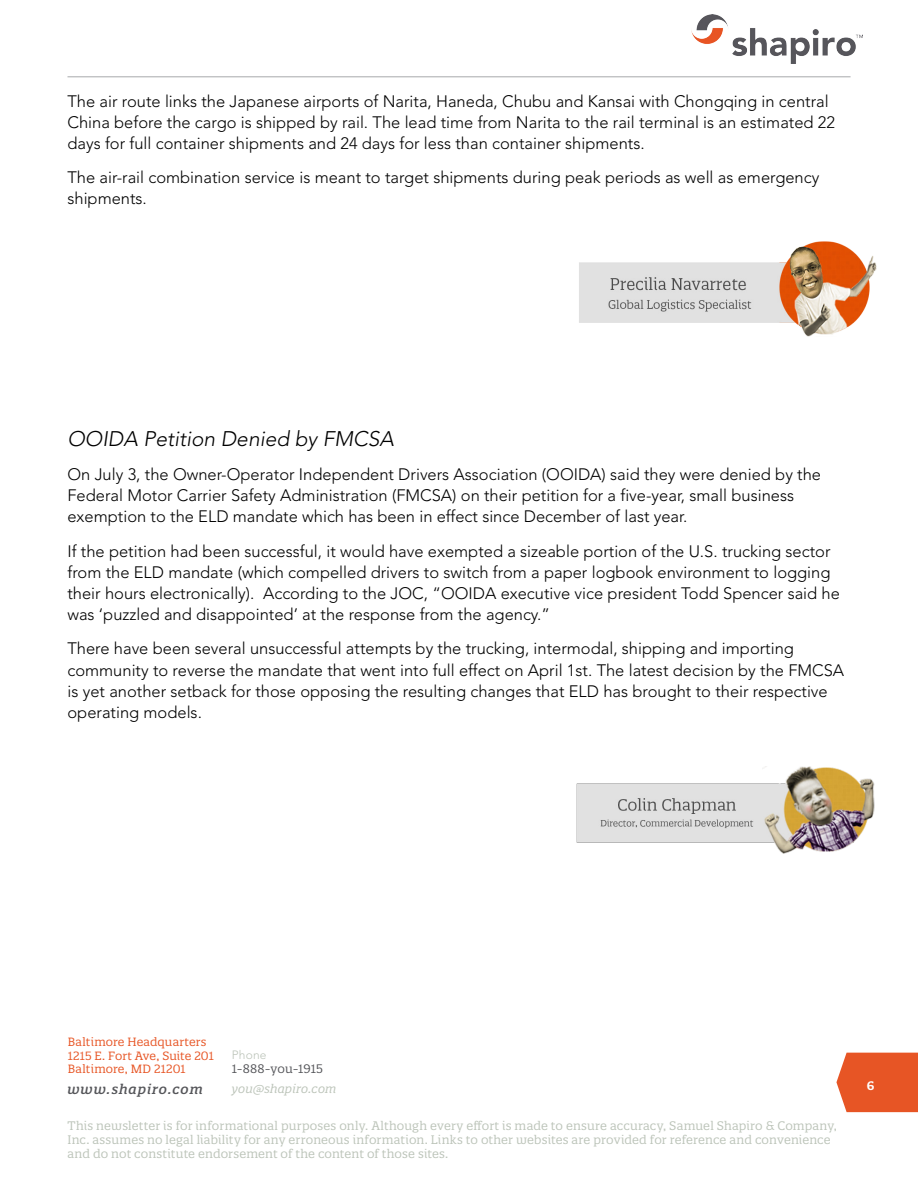
<style>
.page{position:relative;width:918px;height:1188px;background:#fff}
.page>*{position:absolute;margin:0;border:0;box-sizing:border-box;transform-origin:0 0}
.t1{font:italic 300 21px "Avenir";color:#000}
.t2{font:300 16.5px/21px "Avenir";color:#000}
.t3{font:italic 500 13.5px "Quatro Slab";letter-spacing:.07em;color:#55565a}
.t4{font:12px/14.4px "Quatro Slab";letter-spacing:.015em;color:#bcc4b9}
.t5{font:italic 12px "Quatro Slab";letter-spacing:.01em;color:#bcc4b9}
.t6{font:12px "Quatro Slab";letter-spacing:.02em;color:#55565a}
.t7{font:300 12px "Avenir";letter-spacing:.015em;color:#bcc4b9}
.t8{font:600 12px "Quatro Slab";color:#fff}
.t9{font:11.7px/14px "Quatro Slab";letter-spacing:.015em;color:#e75525}
</style>
<div class="page">
<svg style="left:836px;top:1053px;width:82px;height:59px;background:#e86033"></svg>
<hr style="left:68px;top:76px;width:783px;height:1px;background:#a7a9ac">
<img style="left:691px;top:15px;width:171px;height:49px">
<img style="left:576px;top:766px;width:299px;height:88px">
<img style="left:579px;top:241px;width:298px;height:96px">
<p class="t2" style="left:67px;top:91px;width:769px">The air route links the Japanese airports of Narita, Haneda, Chubu and Kansai with Chongqing in central<br>China before the cargo is shipped by rail. The lead time from Narita to the rail terminal is an estimated 22 days for full container shipments and 24 days for less than container shipments.</p>
<p class="t2" style="left:67px;top:167px;width:753px">The air-rail combination service is meant to target shipments during peak periods as well as emergency shipments.</p>
<p class="t1" style="left:67px;top:426px;width:328px">OOIDA Petition Denied by FMCSA</p>
<p class="t2" style="left:67px;top:464px;width:755px">On July 3, the Owner-Operator Independent Drivers Association (OOIDA) said they were denied by the<br>Federal Motor Carrier Safety Administration (FMCSA) on their petition for a five-year, small business exemption to the ELD mandate which has been in effect since December of last year.</p>
<p class="t2" style="left:67px;top:541px;width:774px">If the petition had been successful, it would have exempted a sizeable portion of the U.S. trucking sector from the ELD mandate (which compelled drivers to switch from a paper logbook environment to logging their hours electronically). According to the JOC, “OOIDA executive vice president Todd Spencer said he was ‘puzzled and disappointed’ at the response from the agency.”</p>
<p class="t2" style="left:67px;top:638px;width:778px">There have been several unsuccessful attempts by the trucking, intermodal, shipping and importing community to reverse the mandate that went into full effect on April 1st. The latest decision by the FMCSA is yet another setback for those opposing the resulting changes that ELD has brought to their respective operating models.</p>
<p class="t9" style="left:68px;top:1034px;width:147px">Baltimore Headquarters<br>1215 E. Fort Ave, Suite 201<br>Baltimore, MD 21201</p>
<p class="t7" style="left:232px;top:1048px;width:36px">Phone</p>
<p class="t6" style="left:232px;top:1062px;width:92px">1-888-you-1915</p>
<p class="t3" style="left:68px;top:1080px;width:137px">www.shapiro.com</p>
<p class="t5" style="left:232px;top:1081px;width:106px">you@shapiro.com</p>
<p class="t4" style="left:68px;top:1118px;width:771px">This newsletter is for informational purposes only. Although every effort is made to ensure accuracy, Samuel Shapiro &amp; Company,<br>Inc. assumes no legal liability for any erroneous information. Links to other websites are provided for reference and convenience and do not constitute endorsement of the content of those sites.</p>
<p class="t8" style="left:867px;top:1078px;width:9px">6</p>
</div>
